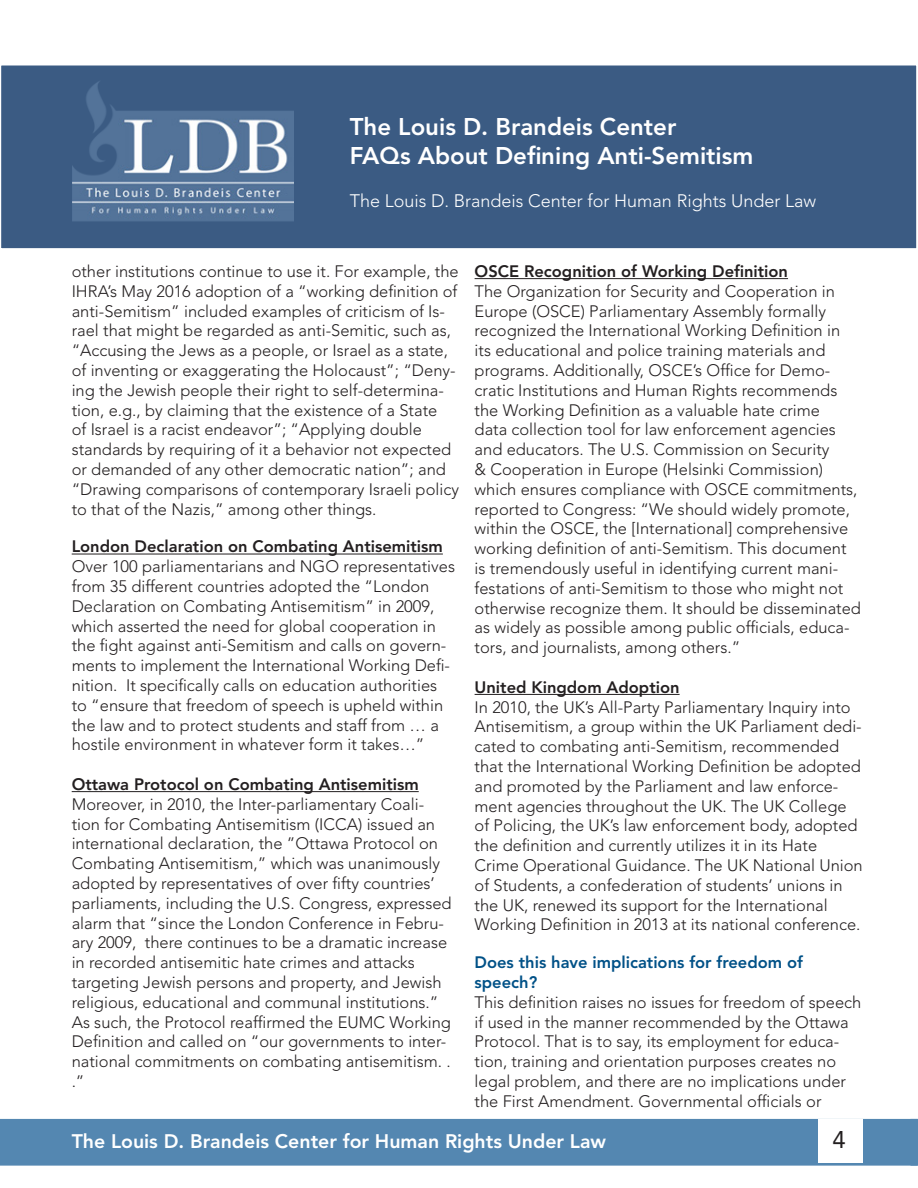
<style>
.page{position:relative;width:918px;height:1188px;background:#fff}
.page>*{position:absolute;margin:0;border:0;box-sizing:border-box;transform-origin:0 0}
.t1{font:800 24px/28.8px "Avenir";color:#fff}
.t2{font:24px "Avenir";color:#231f20}
.t3{font:800 19.5px "Avenir";color:#fff}
.t4{font:300 18px "Avenir";color:#fff}
.t5{font:300 16.5px/19.8px "Avenir";color:#231f20}
.t6{font:800 16.5px "Avenir";color:#231f20}
.t7{font:800 16.5px/19.8px "Avenir";color:#005187}
</style>
<div class="page">
<div style="left:0;top:65px;width:917px;height:184px;background:#3b5b83"></div>
<img style="left:73px;top:81px;width:221px;height:140px">
<div style="left:0;top:64px;width:918px;height:186px;border:2px solid #fff"></div>
<hr style="left:475px;top:278px;width:313px;height:1px;background:#231f20">
<hr style="left:475px;top:694px;width:205px;height:1px;background:#231f20">
<hr style="left:72px;top:554px;width:371px;height:1px;background:#231f20">
<hr style="left:72px;top:791px;width:347px;height:1px;background:#231f20">
<svg style="left:917px;top:64px;width:1px;height:186px"></svg>
<div style="left:0;top:1119px;width:918px;height:47px;background:#5487b1"></div>
<p class="t1" style="left:350px;top:113px;width:405px">The Louis D. Brandeis Center<br>FAQs About Defining Anti-Semitism</p>
<p class="t4" style="left:350px;top:190px;width:468px">The Louis D. Brandeis Center for Human Rights Under Law</p>
<p class="t5" style="left:72px;top:261px;width:389px">other institutions continue to use it. For example, the IHRA’s May 2016 adoption of a “working definition of anti-Semitism” included examples of criticism of Is&shy;rael that might be regarded as anti-Semitic, such as, “Accusing the Jews as a people, or Israel as a state, of inventing or exaggerating the Holocaust”; “Deny&shy;ing the Jewish people their right to self-determina&shy;tion, e.g., by claiming that the existence of a State<br>of Israel is a racist endeavor”; “Applying double standards by requiring of it a behavior not expected or demanded of any other democratic nation”; and “Drawing comparisons of contemporary Israeli policy to that of the Nazis,” among other things.</p>
<p class="t6" style="left:72px;top:537px;width:373px">London Declaration on Combating Antisemitism</p>
<p class="t5" style="left:72px;top:557px;width:385px">Over 100 parliamentarians and NGO representatives from 35 different countries adopted the “London Declaration on Combating Antisemitism” in 2009, which asserted the need for global cooperation in the fight against anti-Semitism and calls on govern&shy;ments to implement the International Working Defi&shy;nition. It specifically calls on education authorities to “ensure that freedom of speech is upheld within the law and to protect students and staff from … a hostile environment in whatever form it takes…”</p>
<p class="t6" style="left:72px;top:774px;width:349px">Ottawa Protocol on Combating Antisemitism</p>
<p class="t5" style="left:72px;top:794px;width:381px">Moreover, in 2010, the Inter-parliamentary Coali&shy;tion for Combating Antisemitism (ICCA) issued an international declaration, the ”Ottawa Protocol on Combating Antisemitism,” which was unanimously adopted by representatives of over fifty countries’ parliaments, including the U.S. Congress, expressed alarm that “since the London Conference in Febru&shy;ary 2009, there continues to be a dramatic increase in recorded antisemitic hate crimes and attacks targeting Jewish persons and property, and Jewish religious, educational and communal institutions.” As such, the Protocol reaffirmed the EUMC Working Definition and called on “our governments to inter&shy;national commitments on combating antisemitism. . .”</p>
<p class="t6" style="left:475px;top:261px;width:315px">OSCE Recognition of Working Definition</p>
<p class="t5" style="left:475px;top:281px;width:388px">The Organization for Security and Cooperation in Europe (OSCE) Parliamentary Assembly formally recognized the International Working Definition in<br>its educational and police training materials and programs. Additionally, OSCE’s Office for Demo&shy;cratic Institutions and Human Rights recommends the Working Definition as a valuable hate crime<br>data collection tool for law enforcement agencies and educators. The U.S. Commission on Security<br>&amp; Cooperation in Europe (Helsinki Commission) which ensures compliance with OSCE commitments, reported to Congress: “We should widely promote, within the OSCE, the [International] comprehensive working definition of anti-Semitism. This document is tremendously useful in identifying current mani&shy;festations of anti-Semitism to those who might not otherwise recognize them. It should be disseminated as widely as possible among public officials, educa&shy;tors, and journalists, among others.”</p>
<p class="t6" style="left:475px;top:677px;width:207px">United Kingdom Adoption</p>
<p class="t5" style="left:475px;top:697px;width:390px">In 2010, the UK’s All-Party Parliamentary Inquiry into Antisemitism, a group within the UK Parliament dedi&shy;cated to combating anti-Semitism, recommended that the International Working Definition be adopted and promoted by the Parliament and law enforce&shy;ment agencies throughout the UK. The UK College of Policing, the UK’s law enforcement body, adopted the definition and currently utilizes it in its Hate Crime Operational Guidance. The UK National Union of Students, a confederation of students’ unions in the UK, renewed its support for the International Working Definition in 2013 at its national conference.</p>
<p class="t7" style="left:475px;top:953px;width:330px">Does this have implications for freedom of speech?</p>
<p class="t5" style="left:475px;top:992px;width:388px">This definition raises no issues for freedom of speech if used in the manner recommended by the Ottawa Protocol. That is to say, its employment for educa&shy;tion, training and orientation purposes creates no legal problem, and there are no implications under the First Amendment. Governmental officials or</p>
<p class="t3" style="left:72px;top:1129px;width:536px">The Louis D. Brandeis Center for Human Rights Under Law</p>
<p class="t2" style="left:832px;top:1126px;width:15px">4</p>
</div>
